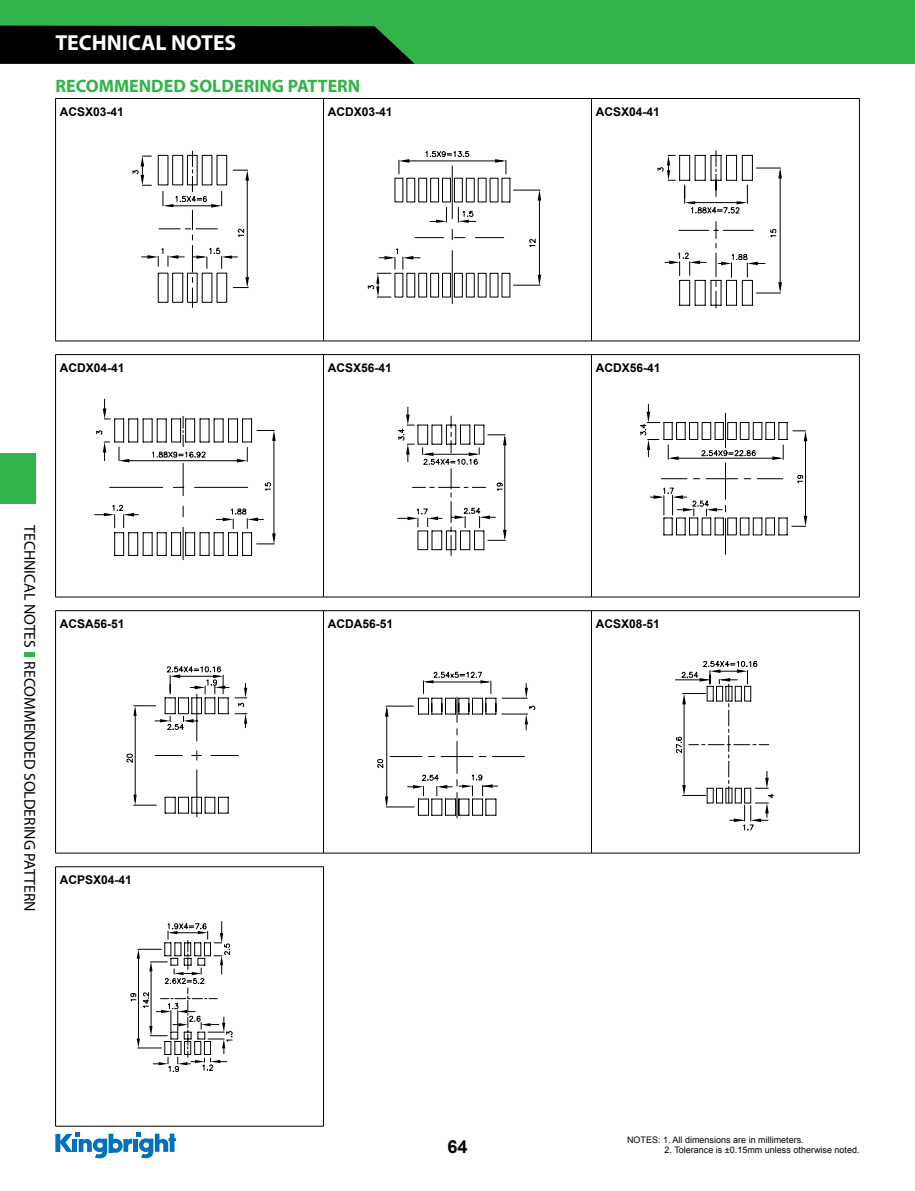
<style>
.page{position:relative;width:915px;height:1191px;background:#fff}
.page>*{position:absolute;margin:0;border:0;box-sizing:border-box;transform-origin:0 0}
.t1{font:700 21.75px "Myriad Pro";color:#fff}
.t2{font:700 18px "Myriad Pro";color:#31b44a}
.t3{font:700 18px "Arial";color:#000}
.t4{font:15.75px "Myriad Pro";color:#000}
.t5{font:700 12px "Arial";color:#000}
.t6{font:9px "Arial";color:#000}
</style>
<div class="page">
<hr style="left:55px;top:98px;width:268px;height:1px;background:#000">
<hr style="left:55px;top:99px;width:1px;height:242px;background:#000">
<hr style="left:323px;top:98px;width:268px;height:1px;background:#000">
<hr style="left:323px;top:99px;width:1px;height:242px;background:#000">
<hr style="left:591px;top:98px;width:268px;height:1px;background:#000">
<hr style="left:591px;top:99px;width:1px;height:242px;background:#000">
<hr style="left:858px;top:99px;width:1px;height:242px;background:#000">
<hr style="left:55px;top:341px;width:268px;height:1px;background:#000">
<hr style="left:323px;top:341px;width:268px;height:1px;background:#000">
<hr style="left:591px;top:341px;width:268px;height:1px;background:#000">
<hr style="left:55px;top:354px;width:268px;height:1px;background:#000">
<hr style="left:55px;top:355px;width:1px;height:242px;background:#000">
<hr style="left:323px;top:354px;width:268px;height:1px;background:#000">
<hr style="left:323px;top:355px;width:1px;height:242px;background:#000">
<hr style="left:591px;top:354px;width:268px;height:1px;background:#000">
<hr style="left:591px;top:355px;width:1px;height:242px;background:#000">
<hr style="left:858px;top:355px;width:1px;height:242px;background:#000">
<hr style="left:55px;top:597px;width:268px;height:1px;background:#000">
<hr style="left:323px;top:597px;width:268px;height:1px;background:#000">
<hr style="left:591px;top:597px;width:268px;height:1px;background:#000">
<hr style="left:55px;top:610px;width:268px;height:1px;background:#000">
<hr style="left:55px;top:611px;width:1px;height:242px;background:#000">
<hr style="left:323px;top:610px;width:268px;height:1px;background:#000">
<hr style="left:323px;top:611px;width:1px;height:242px;background:#000">
<hr style="left:591px;top:610px;width:268px;height:1px;background:#000">
<hr style="left:591px;top:611px;width:1px;height:242px;background:#000">
<hr style="left:858px;top:611px;width:1px;height:242px;background:#000">
<hr style="left:55px;top:853px;width:268px;height:1px;background:#000">
<hr style="left:323px;top:853px;width:268px;height:1px;background:#000">
<hr style="left:591px;top:853px;width:268px;height:1px;background:#000">
<hr style="left:55px;top:866px;width:268px;height:1px;background:#000">
<hr style="left:55px;top:867px;width:1px;height:259px;background:#000">
<hr style="left:323px;top:867px;width:1px;height:259px;background:#000">
<hr style="left:55px;top:1126px;width:268px;height:1px;background:#000">
<div style="left:24px;top:652px;width:11px;height:5px;background:#31b44a"></div>
<svg style="left:132px;top:150px;width:117px;height:158px"></svg>
<svg style="left:367px;top:151px;width:174px;height:153px"></svg>
<svg style="left:657px;top:150px;width:124px;height:159px"></svg>
<svg style="left:94px;top:399px;width:181px;height:161px"></svg>
<svg style="left:130px;top:921px;width:103px;height:151px"></svg>
<svg style="left:397px;top:406px;width:109px;height:150px"></svg>
<svg style="left:640px;top:404px;width:167px;height:151px"></svg>
<svg style="left:675px;top:661px;width:98px;height:170px"></svg>
<svg style="left:126px;top:666px;width:121px;height:151px"></svg>
<svg style="left:377px;top:671px;width:158px;height:147px"></svg>
<div style="left:0;top:0;width:914px;height:64px;background:#31b44a"></div>
<svg style="left:0;top:26px;width:414px;height:38px;background:#020903"></svg>
<div style="left:0;top:453px;width:36px;height:50px;background:#31b44a"></div>
<svg style="left:55px;top:1132px;width:121px;height:26px"></svg>
<h1 class="t1" style="left:55px;top:29px;width:182px">TECHNICAL NOTES</h1>
<h2 class="t2" style="left:55px;top:74px;width:306px">RECOMMENDED SOLDERING PATTERN</h2>
<p class="t5" style="left:60px;top:104px;width:66px">ACSX03-41</p>
<p class="t5" style="left:327px;top:104px;width:66px">ACDX03-41</p>
<p class="t5" style="left:595px;top:104px;width:66px">ACSX04-41</p>
<p class="t5" style="left:60px;top:360px;width:66px">ACDX04-41</p>
<p class="t5" style="left:327px;top:360px;width:66px">ACSX56-41</p>
<p class="t5" style="left:595px;top:360px;width:66px">ACDX56-41</p>
<h3 class="t4" style="left:39px;top:525px;width:388px;rotate:90deg">TECHNICAL NOTES RECOMMENDED SOLDERING PATTERN</h3>
<p class="t5" style="left:60px;top:616px;width:66px">ACSA56-51</p>
<p class="t5" style="left:327px;top:616px;width:67px">ACDA56-51</p>
<p class="t5" style="left:595px;top:616px;width:66px">ACSX08-51</p>
<p class="t5" style="left:60px;top:872px;width:74px">ACPSX04-41</p>
<h2 class="t3" style="left:447px;top:1135px;width:22px">64</h2>
<p class="t6" style="left:626px;top:1133px;width:178px">NOTES: 1. All dimensions are in millimeters.</p>
<p class="t6" style="left:664px;top:1144px;width:196px">2. Tolerance is ±0.15mm unless otherwise noted.</p>
</div>
